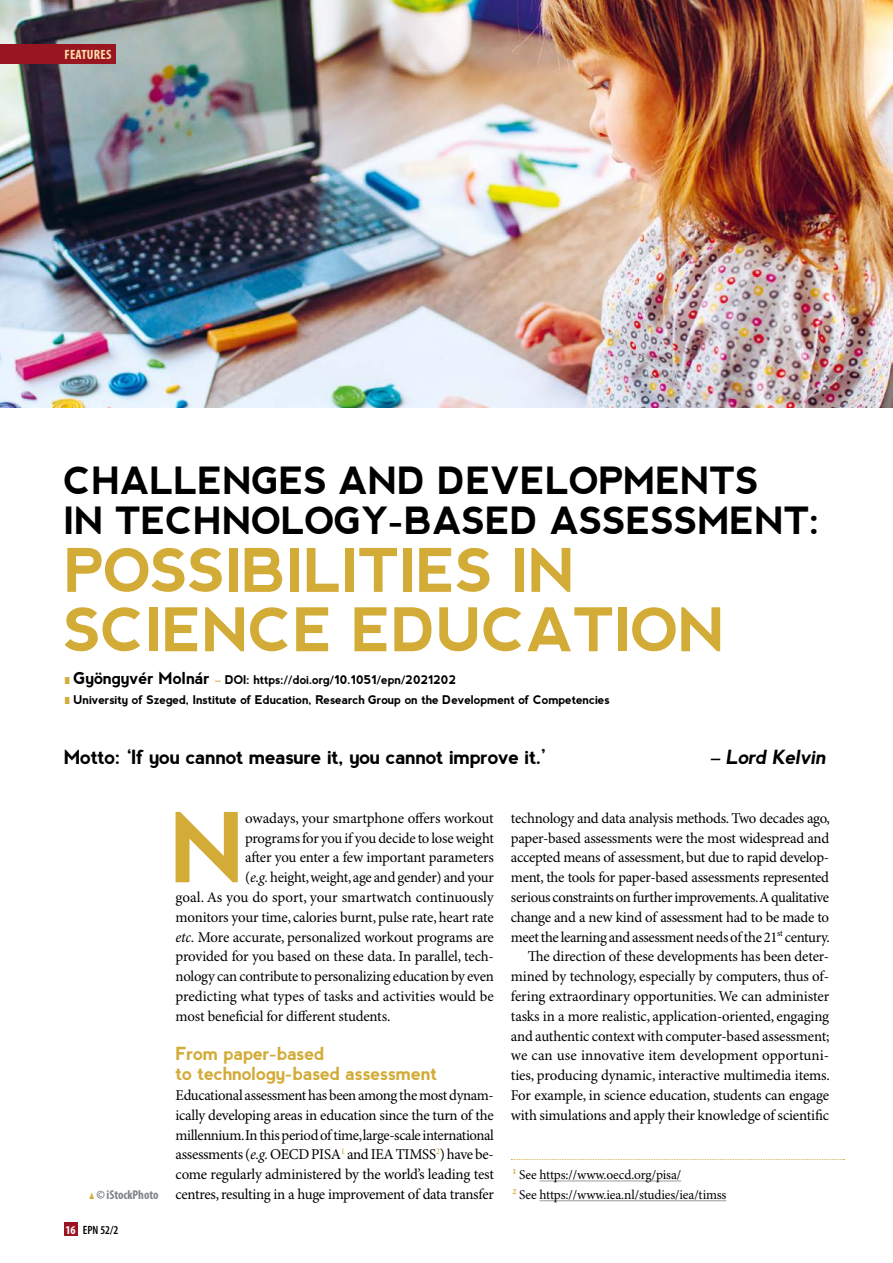
<style>
.page{position:relative;width:893px;height:1263px;background:#fff}
.page>*{position:absolute;margin:0;border:0;box-sizing:border-box;transform-origin:0 0}
.t1{font:700 96px "nevis";color:#d3ab37}
.t2{font:700 60px/59.4px "nevis";letter-spacing:-.015em;color:#d3ab37}
.t3{font:700 37.5px/39.9px "nevis";letter-spacing:-.015em;color:#000}
.t4{font:700 19.5px "nevis";letter-spacing:-.025em;color:#000}
.t5{font:700 18px/19.8px "nevis";letter-spacing:-.015em;color:#d3ab37}
.t6{font:15px/19.8px "Minion Pro";letter-spacing:-.015em;color:#000;text-align:justify}
.t7{font:13.5px/19.8px "Minion Pro";letter-spacing:-.01em;color:#000}
.t8{font:700 condensed 13.5px "Myriad Pro";letter-spacing:.02em;color:#fedea9}
.t9{font:700 condensed 12.75px "Myriad Pro";letter-spacing:-.005em;color:#7d8386}
.t10{font:700 12px/19.8px "nevis";letter-spacing:-.015em;color:#000}
.t11{font:600 condensed 12px "Myriad Pro";color:#000}
.t12{font:700 condensed 12px "Myriad Pro";color:#fff}
.s1{font-family:"Myriad Pro";font-weight:900;font-size:9.75px;color:#d3ab37}
.s2{font-size:16.5px}
.s3{font-family:"Myriad Pro";font-size:16.5px}
.s4{color:#d3ab37}
.s5{font-family:"Mathematical Pi Six";font-weight:400;font-stretch:normal;font-size:8.7px;color:#d3ab37}
.s6{font-style:italic}
</style>
<div class="page">
<img style="left:0;top:0;width:893px;height:407px">
<div style="left:0;top:45px;width:116px;height:19px;background:#991620"></div>
<div style="left:64px;top:1222px;width:13px;height:14px;background:#991620"></div>
<svg style="left:511px;top:1159px;width:334px;height:1px"></svg>
<hr style="left:539px;top:1181px;width:142px;height:1px;background:#9d9d9c">
<hr style="left:539px;top:1200px;width:187px;height:1px;background:#9d9d9c">
<p class="t8" style="left:64px;top:47px;width:49px">FEATURES</p>
<h3 class="t3" style="left:64px;top:461px;width:758px">CHALLENGES AND DEVELOPMENTS<br>IN TECHNOLOGY-BASED ASSESSMENT:</h3>
<h2 class="t2" style="left:64px;top:541px;width:663px">POSSIBILITIES IN<br>SCIENCE EDUCATION</h2>
<p class="t10" style="left:64px;top:670px;width:547px"><span class="s1">l</span><span class="s2">Gyo</span><span class="s3">¨</span><span class="s2">ngyve</span><span class="s3">´</span><span class="s2">r Molna</span><span class="s3">´</span><span class="s2">r</span> <span class="s4">–</span> DOI: https://doi.org/10.1051/epn/2021202<br><span class="s1">l</span>University of Szeged, Institute of Education, Research Group on the Development of Competencies</p>
<h3 class="t4" style="left:64px;top:745px;width:485px">Motto: ‘If you cannot measure it, you cannot improve it.’</h3>
<h3 class="t4" style="left:710px;top:745px;width:121px">– Lord Kelvin</h3>
<p class="t12" style="left:65px;top:1223px;width:12px">16</p>
<p class="t9" style="left:89px;top:1187px;width:71px"><span class="s5">m</span> © iStockPhoto</p>
<p class="t11" style="left:83px;top:1223px;width:37px">EPN 52/2</p>
<h1 class="t1" style="left:170px;top:793px;width:78px">N</h1>
<p class="t6" style="left:245px;top:809px;width:250px">owadays, your smartphone offers workout</p>
<p class="t6" style="left:245px;top:829px;width:250px">programs for you if you decide to lose weight</p>
<p class="t6" style="left:245px;top:848px;width:250px">after you enter a few important parameters</p>
<p class="t6" style="left:245px;top:868px;width:250px">(<span class="s6">e.g.</span> height, weight, age and gender) and your</p>
<p class="t6" style="left:176px;top:888px;width:320px">goal. As you do sport, your smartwatch continuously</p>
<p class="t6" style="left:176px;top:908px;width:320px">monitors your time, calories burnt, pulse rate, heart rate</p>
<p class="t6" style="left:176px;top:927px;width:320px"><span class="s6">etc.</span> More accurate, personalized workout programs are</p>
<p class="t6" style="left:176px;top:947px;width:320px">provided for you based on these data. In parallel, tech-</p>
<p class="t6" style="left:176px;top:967px;width:320px">nology can contribute to personalizing education by even</p>
<p class="t6" style="left:176px;top:987px;width:320px">predicting what types of tasks and activities would be</p>
<p class="t6" style="left:176px;top:1007px;width:216px">most beneficial for different students.</p>
<p class="t5" style="left:176px;top:1044px;width:263px">From paper-based<br>to technology-based assessment</p>
<p class="t6" style="left:176px;top:1086px;width:320px">Educational assessment has been among the most dynam&shy;ically developing areas in education since the turn of the millennium. In this period of time, large-scale international assessments (<span class="s6">e.g.</span> OECD PISA<sup>1</sup> and IEA TIMSS<sup>2</sup>) have be&shy;come regularly administered by the world’s leading test centres, resulting in a huge improvement of data transfer</p>
<p class="t6" style="left:511px;top:809px;width:321px;text-align:right">technology and data analysis methods. Two decades ago, paper-based assessments were the most widespread and accepted means of assessment, but due to rapid develop&shy;ment, the tools for paper-based assessments represented serious constraints on further improvements. A qualitative change and a new kind of assessment had to be made to meet the learning and assessment needs of the 21<sup>st</sup> century.<br>The direction of these developments has been deter&shy;mined by technology, especially by computers, thus of&shy;fering extraordinary opportunities. We can administer tasks in a more realistic, application-oriented, engaging and authentic context with computer-based assessment; we can use innovative item development opportuni&shy;ties, producing dynamic, interactive multimedia items.<br>For example, in science education, students can engage with simulations and apply their knowledge of scientific</p>
<p class="t7" style="left:512px;top:1165px;width:215px"><sup>1</sup> See https://www.oecd.org/pisa/<br><sup>2</sup> See https://www.iea.nl/studies/iea/timss</p>
</div>
